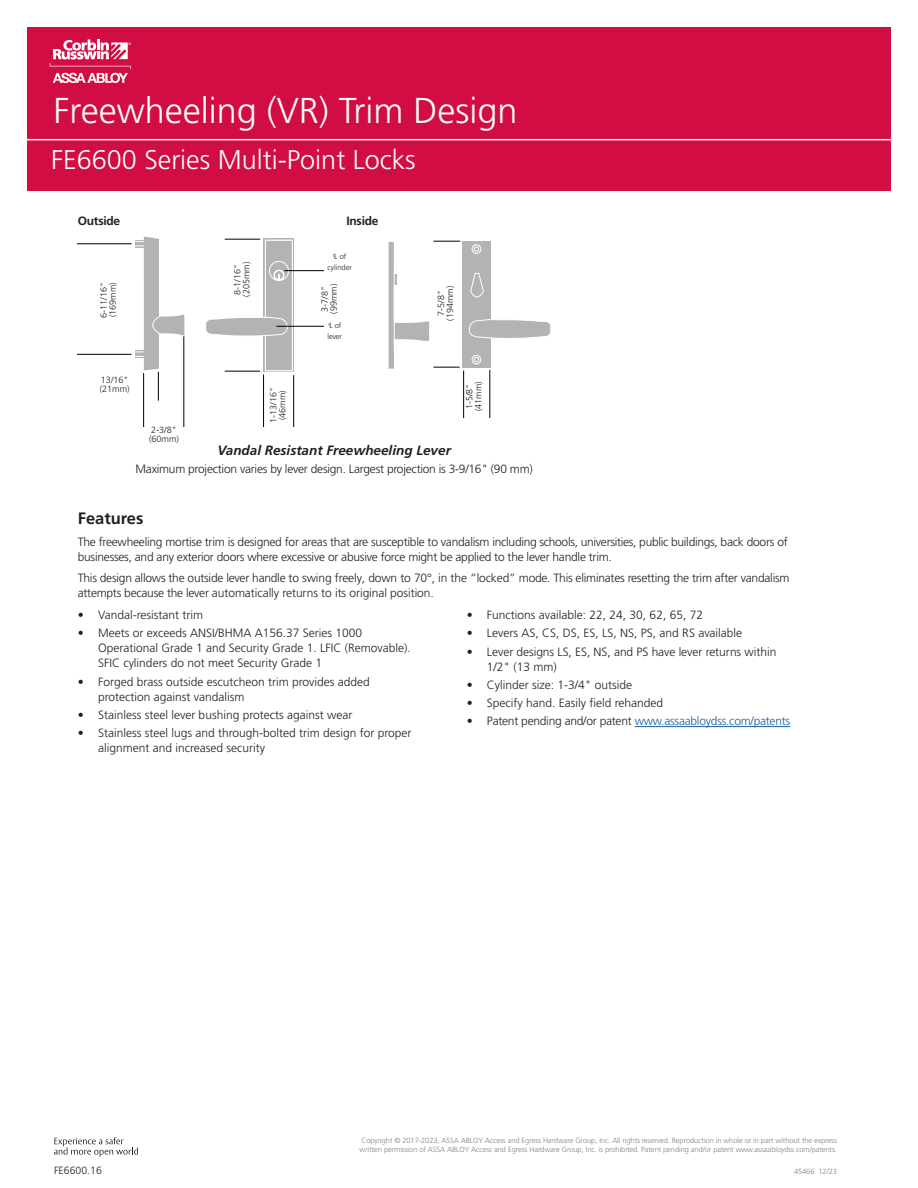
<style>
.page{position:relative;width:918px;height:1188px;background:#fff}
.page>*{position:absolute;margin:0;border:0;box-sizing:border-box;transform-origin:0 0}
.Page_Title__Left_Page{font:300 36px "Frutiger LT Pro";color:#fff}
.t1{font:300 27px "Frutiger LT Pro";color:#fff}
.Heading_1__SPAN{font:700 16.5px "Frutiger LT Pro";color:#231f20}
.Heading_2{font:italic 700 13.5px "Frutiger LT Pro";color:#231f20}
.Body{font:300 12px/15px "Frutiger LT Pro";letter-spacing:-.005em;color:#231f20}
.t2{font:300 12px "Frutiger LT Pro";letter-spacing:-.02em;color:#175d9e}
.Body-2{font:700 12px "Frutiger LT Pro";letter-spacing:-.02em;color:#231f20}
.t3{font:300 10.5px "Frutiger LT Pro";color:#231f20}
.Body__6_pt{font:300 9px/9px "Frutiger LT Pro";color:#231f20}
.t4{font:300 7.5px/9px "Frutiger LT Pro";letter-spacing:-.01em;color:#808285}
.Body-3{font:300 7.5px/10.5px "Frutiger LT Pro";color:#231f20;text-align:center}
.s1{color:#231f20}
</style>
<div class="page">
<div style="left:27px;top:27px;width:864px;height:164px;background:#d20d44"></div>
<hr style="left:0;top:139px;width:918px;height:1px;background:#fff">
<svg style="left:50px;top:39px;width:81px;height:44px"></svg>
<svg style="left:54px;top:1137px;width:84px;height:20px"></svg>
<hr style="left:464px;top:232px;width:35px;height:1px;background:#000">
<hr style="left:515px;top:232px;width:45px;height:1px;background:#000">
<svg style="left:389px;top:241px;width:162px;height:128px"></svg>
<hr style="left:463px;top:370px;width:1px;height:48px;background:#000">
<hr style="left:489px;top:370px;width:1px;height:48px;background:#000">
<svg style="left:264px;top:239px;width:30px;height:133px"></svg>
<div style="left:265px;top:240px;width:28px;height:131px;background:#b3b3b3;border:1px solid #fff"></div>
<svg style="left:269px;top:261px;width:20px;height:20px"></svg>
<svg style="left:206px;top:317px;width:82px;height:20px"></svg>
<hr style="left:78px;top:243px;width:54px;height:1px;background:#000">
<hr style="left:78px;top:354px;width:54px;height:1px;background:#000">
<hr style="left:143px;top:373px;width:1px;height:53px;background:#000">
<svg style="left:135px;top:237px;width:50px;height:164px"></svg>
<hr style="left:183px;top:336px;width:1px;height:90px;background:#000">
<hr style="left:225px;top:239px;width:35px;height:1px;background:#000">
<hr style="left:225px;top:371px;width:35px;height:1px;background:#000">
<hr style="left:284px;top:270px;width:39px;height:1px;background:#000">
<hr style="left:276px;top:326px;width:47px;height:1px;background:#000">
<hr style="left:263px;top:375px;width:1px;height:51px;background:#000">
<hr style="left:293px;top:375px;width:1px;height:51px;background:#000">
<hr style="left:635px;top:726px;width:155px;height:1px;background:#175d9e">
<p class="Page_Title__Left_Page" style="left:53px;top:90px;width:466px">Freewheeling (VR) Trim Design</p>
<h1 class="Page_Title__Left_Page" style="left:73px;top:92px;width:132px">unctions</h1>
<h2 class="t1" style="left:51px;top:144px;width:366px">FE6600 Series Multi-Point Locks</h2>
<h2 class="t1" style="left:57px;top:144px;width:161px">FE6600 Series</h2>
<p class="Body-2" style="left:78px;top:214px;width:44px">Outside</p>
<p class="Body-2" style="left:346px;top:214px;width:34px">Inside</p>
<p class="Body__6_pt" style="left:99px;top:318px;width:37px;rotate:-90deg">6-11/16" (169mm)</p>
<p class="Body__6_pt" style="left:100px;top:375px;width:32px">13/16" (21mm)</p>
<p class="Body__6_pt" style="left:233px;top:297px;width:37px;rotate:-90deg">8-1/16" (205mm)</p>
<p class="Body-3" style="left:328px;top:252px;width:26px"><sup>C</sup>L o f cylinder</p>
<p class="Body__6_pt" style="left:320px;top:314px;width:32px;rotate:-90deg">3-7/8" (99mm)</p>
<p class="Body__6_pt" style="left:437px;top:321px;width:37px;text-align:center;rotate:-90deg">7-5/8" (194mm)</p>
<p class="Body-3" style="left:328px;top:320px;width:16px;text-align:left"><sup>C</sup>L o f lever</p>
<p class="Body__6_pt" style="left:269px;top:423px;width:37px;text-align:center;rotate:-90deg">1-13/16" (46mm)</p>
<p class="Body__6_pt" style="left:465px;top:411px;width:32px;rotate:-90deg">1-5/8" (41mm)</p>
<p class="Body__6_pt" style="left:149px;top:425px;width:32px">2-3/8" (60mm)</p>
<p class="Heading_2" style="left:217px;top:443px;width:235px">Vandal Resistant Freewheeling Lever</p>
<p class="Body" style="left:135px;top:462px;width:399px">Maximum projection varies by lever design. Largest projection is 3-9/16" (90 mm)</p>
<p class="Heading_1__SPAN" style="left:78px;top:508px;width:67px">Features</p>
<p class="Body" style="left:78px;top:534px;width:712px">The freewheeling mortise trim is designed for areas that are susceptible to vandalism including schools, universities, public buildings, back doors of businesses, and any exterior doors where excessive or abusive force might be applied to the lever handle trim.</p>
<p class="Body" style="left:78px;top:571px;width:713px">This design allows the outside lever handle to swing freely, down to 70°, in the “locked” mode. This eliminates resetting the trim after vandalism attempts because the lever automatically returns to its original position.</p>
<p class="Body" style="left:78px;top:608px;width:127px">• Vandal-resistant trim</p>
<p class="Body" style="left:98px;top:626px;width:314px;text-indent:-20px">• Meets or exceeds ANSI/BHMA A156.37 Series 1000<br>Operational Grade 1 and Security Grade 1. LFIC (Removable).<br>SFIC cylinders do not meet Security Grade 1</p>
<p class="Body" style="left:98px;top:674px;width:273px;text-indent:-20px">• Forged brass outside escutcheon trim provides added protection against vandalism</p>
<p class="Body" style="left:78px;top:707px;width:276px">• Stainless steel lever bushing protects against wear</p>
<p class="Body" style="left:98px;top:726px;width:315px;text-indent:-20px">• Stainless steel lugs and through-bolted trim design for proper alignment and increased security</p>
<p class="Body" style="left:467px;top:608px;width:238px">• Functions available: 22, 24, 30, 62, 65, 72</p>
<p class="Body" style="left:467px;top:626px;width:277px">• Levers AS, CS, DS, ES, LS, NS, PS, and RS available</p>
<p class="Body" style="left:487px;top:644px;width:291px;text-indent:-20px">• Lever designs LS, ES, NS, and PS have lever returns within<br>1/2" (13 mm)</p>
<p class="Body" style="left:467px;top:677px;width:167px">• Cylinder size: 1-3/4" outside</p>
<p class="Body" style="left:467px;top:696px;width:198px">• Specify hand. Easily field rehanded</p>
<p class="t2" style="left:467px;top:714px;width:325px"><span class="s1">• Patent pending and/or patent</span> www.assaabloydss.com/patents</p>
<p class="t4" style="left:360px;top:1136px;width:479px">Copyright © 2017-2023, ASSA ABLOY Access and Egress Hardware Group, Inc. All rights reserved. Reproduction in whole or in part without the express written permission of ASSA ABLOY Access and Egress Hardware Group, Inc. is prohibited. Patent pending and/or patent www.assaabloydss.com/patents.</p>
<p class="t3" style="left:54px;top:1164px;width:49px">FE6600.16</p>
<p class="t4" style="left:794px;top:1167px;width:44px">45466 12/23</p>
</div>
